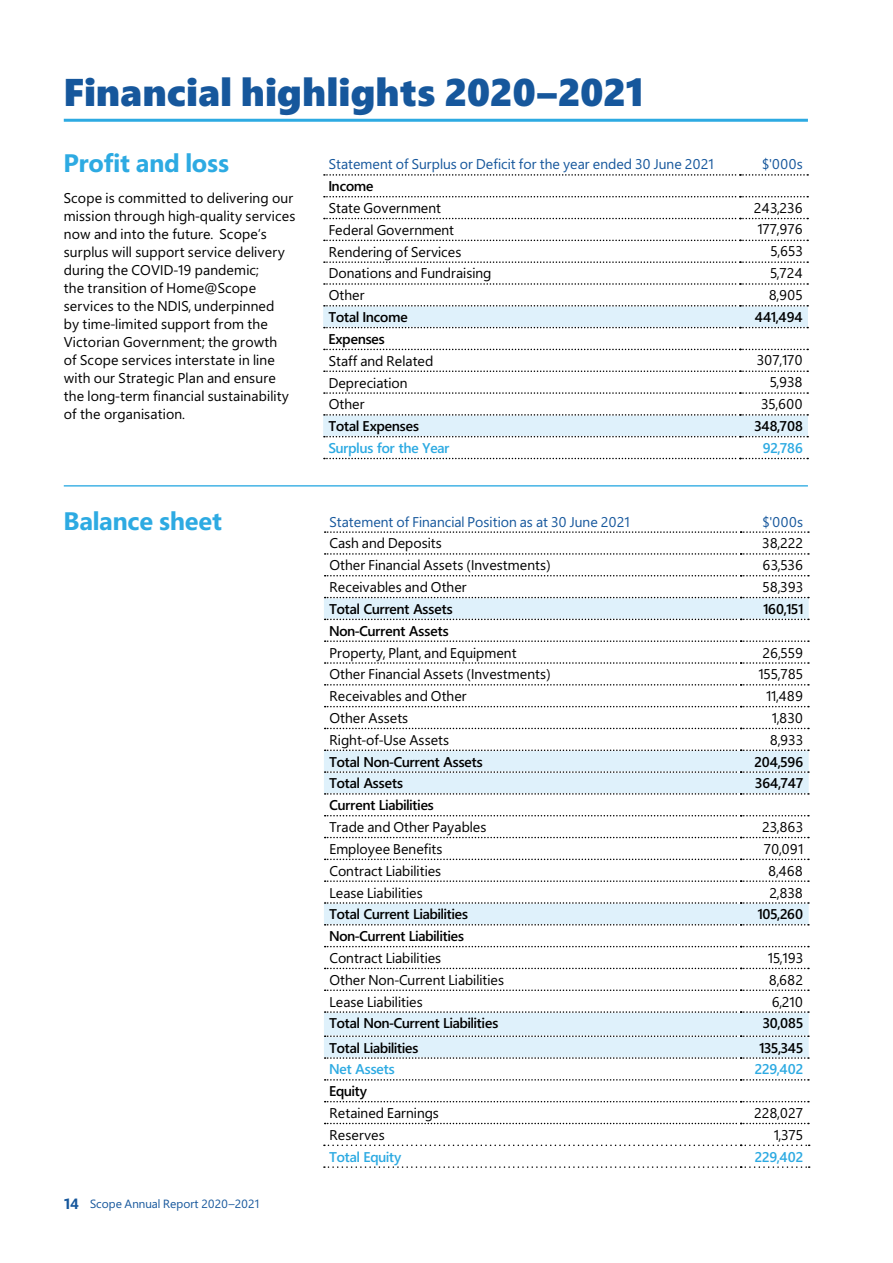
<style>
.page{position:relative;width:893px;height:1263px;background:#fff}
.page>*{position:absolute;margin:0;border:0;box-sizing:border-box;transform-origin:0 0}
.t1{font:39px "Segoe UI Black";color:#16579c}
.t2{font:25.5px "Segoe UI Bold";letter-spacing:-.01em;color:#2daae2}
.t3{font:14.25px/18px "Segoe UI Regular";color:#000}
.t4{font:14.25px "Segoe UI Semibold";color:#000}
.t5{font:14.25px "Segoe UI Regular";color:#16579c}
.t6{font:14.25px "Segoe UI Semibold";color:#2daae2}
.t7{font:12px "Segoe UI Regular";color:#16579c}
.s1{font-family:"Segoe UI Bold";font-size:15px}
</style>
<div class="page">
<hr style="left:64px;top:119px;width:744px;height:3px;background:#2daae2">
<svg style="left:323px;top:306px;width:485px;height:131px"></svg>
<svg style="left:324px;top:174px;width:484px;height:2px"></svg>
<svg style="left:324px;top:196px;width:484px;height:1px"></svg>
<svg style="left:324px;top:218px;width:484px;height:1px"></svg>
<svg style="left:324px;top:240px;width:484px;height:1px"></svg>
<svg style="left:324px;top:261px;width:484px;height:2px"></svg>
<svg style="left:324px;top:283px;width:484px;height:2px"></svg>
<svg style="left:324px;top:305px;width:484px;height:2px"></svg>
<svg style="left:324px;top:327px;width:484px;height:1px"></svg>
<svg style="left:324px;top:349px;width:484px;height:1px"></svg>
<svg style="left:324px;top:370px;width:484px;height:2px"></svg>
<svg style="left:324px;top:392px;width:484px;height:2px"></svg>
<svg style="left:324px;top:414px;width:484px;height:2px"></svg>
<svg style="left:324px;top:436px;width:484px;height:1px"></svg>
<svg style="left:324px;top:458px;width:484px;height:1px"></svg>
<svg style="left:324px;top:597px;width:485px;height:461px"></svg>
<svg style="left:325px;top:531px;width:484px;height:2px"></svg>
<svg style="left:325px;top:553px;width:484px;height:2px"></svg>
<svg style="left:325px;top:575px;width:484px;height:1px"></svg>
<svg style="left:325px;top:597px;width:484px;height:1px"></svg>
<svg style="left:325px;top:619px;width:484px;height:1px"></svg>
<svg style="left:325px;top:640px;width:484px;height:2px"></svg>
<svg style="left:325px;top:662px;width:484px;height:2px"></svg>
<svg style="left:325px;top:684px;width:484px;height:1px"></svg>
<svg style="left:325px;top:706px;width:484px;height:1px"></svg>
<svg style="left:325px;top:728px;width:484px;height:1px"></svg>
<svg style="left:325px;top:749px;width:484px;height:2px"></svg>
<svg style="left:325px;top:771px;width:484px;height:2px"></svg>
<svg style="left:325px;top:793px;width:484px;height:2px"></svg>
<svg style="left:325px;top:815px;width:484px;height:1px"></svg>
<svg style="left:325px;top:837px;width:484px;height:1px"></svg>
<svg style="left:325px;top:859px;width:484px;height:1px"></svg>
<svg style="left:325px;top:880px;width:484px;height:2px"></svg>
<svg style="left:325px;top:902px;width:484px;height:2px"></svg>
<svg style="left:325px;top:924px;width:484px;height:1px"></svg>
<svg style="left:325px;top:946px;width:484px;height:1px"></svg>
<svg style="left:325px;top:968px;width:484px;height:1px"></svg>
<svg style="left:325px;top:989px;width:484px;height:2px"></svg>
<svg style="left:325px;top:1011px;width:484px;height:2px"></svg>
<svg style="left:325px;top:1035px;width:484px;height:2px"></svg>
<svg style="left:325px;top:1057px;width:484px;height:2px"></svg>
<svg style="left:325px;top:1079px;width:484px;height:1px"></svg>
<svg style="left:325px;top:1101px;width:484px;height:1px"></svg>
<svg style="left:325px;top:1123px;width:484px;height:1px"></svg>
<svg style="left:324px;top:1144px;width:486px;height:24px"></svg>
<hr style="left:64px;top:485px;width:744px;height:2px;background:#2daae2">
<h1 class="t1" style="left:64px;top:70px;width:581px">Financial highlights 2020–2021</h1>
<h2 class="t2" style="left:64px;top:149px;width:167px">Profit and loss</h2>
<p class="t3" style="left:64px;top:189px;width:233px">Scope is committed to delivering our mission through high-quality services now and into the future. Scope’s surplus will support service delivery during the COVID-19 pandemic;<br>the transition of Home@Scope services to the NDIS, underpinned<br>by time-limited support from the Victorian Government; the growth<br>of Scope services interstate in line with our Strategic Plan and ensure the long-term financial sustainability of the organisation.</p>
<p class="t5" style="left:329px;top:156px;width:387px">Statement of Surplus or Deficit for the year ended 30 June 2021</p>
<p class="t5" style="left:762px;top:156px;width:42px">$'000s</p>
<p class="t4" style="left:329px;top:178px;width:46px">Income</p>
<p class="t3" style="left:329px;top:199px;width:114px">State Government</p>
<p class="t3" style="left:754px;top:199px;width:50px">243,236</p>
<p class="t3" style="left:329px;top:221px;width:127px">Federal Government</p>
<p class="t3" style="left:757px;top:220px;width:47px">177,976</p>
<p class="t3" style="left:329px;top:243px;width:134px">Rendering of Services</p>
<p class="t3" style="left:770px;top:242px;width:34px">5,653</p>
<p class="t3" style="left:329px;top:265px;width:164px">Donations and Fundraising</p>
<p class="t3" style="left:770px;top:264px;width:34px">5,724</p>
<p class="t3" style="left:329px;top:286px;width:38px">Other</p>
<p class="t3" style="left:769px;top:286px;width:36px">8,905</p>
<p class="t4" style="left:329px;top:309px;width:80px">Total Income</p>
<p class="t4" style="left:755px;top:308px;width:49px">441,494</p>
<p class="t4" style="left:329px;top:331px;width:58px">Expenses</p>
<p class="t3" style="left:329px;top:352px;width:106px">Staff and Related</p>
<p class="t3" style="left:757px;top:351px;width:48px">307,170</p>
<p class="t3" style="left:329px;top:374px;width:80px">Depreciation</p>
<p class="t3" style="left:770px;top:373px;width:35px">5,938</p>
<p class="t3" style="left:329px;top:395px;width:38px">Other</p>
<p class="t3" style="left:761px;top:395px;width:43px">35,600</p>
<p class="t4" style="left:329px;top:418px;width:92px">Total Expenses</p>
<p class="t4" style="left:754px;top:418px;width:50px">348,708</p>
<p class="t6" style="left:329px;top:440px;width:122px">Surplus for the Year</p>
<p class="t6" style="left:763px;top:439px;width:42px">92,786</p>
<h2 class="t2" style="left:64px;top:506px;width:160px">Balance sheet</h2>
<p class="t7" style="left:64px;top:1197px;width:196px"><span class="s1">14</span> Scope Annual Report 2020–2021</p>
<p class="t5" style="left:329px;top:513px;width:302px">Statement of Financial Position as at 30 June 2021</p>
<p class="t5" style="left:762px;top:513px;width:42px">$'000s</p>
<p class="t3" style="left:329px;top:534px;width:114px">Cash and Deposits</p>
<p class="t3" style="left:762px;top:534px;width:42px">38,222</p>
<p class="t3" style="left:329px;top:556px;width:223px">Other Financial Assets (Investments)</p>
<p class="t3" style="left:763px;top:556px;width:42px">63,536</p>
<p class="t3" style="left:329px;top:578px;width:139px">Receivables and Other</p>
<p class="t3" style="left:762px;top:578px;width:42px">58,393</p>
<p class="t4" style="left:329px;top:601px;width:125px">Total Current Assets</p>
<p class="t4" style="left:763px;top:601px;width:41px">160,151</p>
<p class="t4" style="left:329px;top:622px;width:121px">Non-Current Assets</p>
<p class="t3" style="left:329px;top:644px;width:189px">Property, Plant, and Equipment</p>
<p class="t3" style="left:762px;top:644px;width:42px">26,559</p>
<p class="t3" style="left:329px;top:665px;width:223px">Other Financial Assets (Investments)</p>
<p class="t3" style="left:758px;top:665px;width:46px">155,785</p>
<p class="t3" style="left:329px;top:687px;width:139px">Receivables and Other</p>
<p class="t3" style="left:766px;top:687px;width:39px">11,489</p>
<p class="t3" style="left:329px;top:709px;width:80px">Other Assets</p>
<p class="t3" style="left:772px;top:709px;width:33px">1,830</p>
<p class="t3" style="left:329px;top:731px;width:121px">Right-of-Use Assets</p>
<p class="t3" style="left:770px;top:731px;width:35px">8,933</p>
<p class="t4" style="left:329px;top:753px;width:155px">Total Non-Current Assets</p>
<p class="t4" style="left:754px;top:753px;width:50px">204,596</p>
<p class="t4" style="left:329px;top:775px;width:75px">Total Assets</p>
<p class="t4" style="left:755px;top:775px;width:49px">364,747</p>
<p class="t4" style="left:329px;top:797px;width:106px">Current Liabilities</p>
<p class="t3" style="left:329px;top:818px;width:159px">Trade and Other Payables</p>
<p class="t3" style="left:762px;top:818px;width:43px">23,863</p>
<p class="t3" style="left:329px;top:840px;width:115px">Employee Benefits</p>
<p class="t3" style="left:764px;top:840px;width:41px">70,091</p>
<p class="t3" style="left:329px;top:862px;width:113px">Contract Liabilities</p>
<p class="t3" style="left:768px;top:862px;width:37px">8,468</p>
<p class="t3" style="left:329px;top:884px;width:95px">Lease Liabilities</p>
<p class="t3" style="left:769px;top:884px;width:35px">2,838</p>
<p class="t4" style="left:329px;top:906px;width:140px">Total Current Liabilities</p>
<p class="t4" style="left:758px;top:906px;width:47px">105,260</p>
<p class="t4" style="left:329px;top:928px;width:136px">Non-Current Liabilities</p>
<p class="t3" style="left:329px;top:949px;width:113px">Contract Liabilities</p>
<p class="t3" style="left:768px;top:949px;width:37px">15,193</p>
<p class="t3" style="left:329px;top:971px;width:176px">Other Non-Current Liabilities</p>
<p class="t3" style="left:769px;top:971px;width:36px">8,682</p>
<p class="t3" style="left:329px;top:993px;width:95px">Lease Liabilities</p>
<p class="t3" style="left:772px;top:993px;width:33px">6,210</p>
<p class="t4" style="left:329px;top:1015px;width:170px">Total Non-Current Liabilities</p>
<p class="t4" style="left:763px;top:1015px;width:42px">30,085</p>
<p class="t4" style="left:329px;top:1039px;width:91px">Total Liabilities</p>
<p class="t4" style="left:759px;top:1039px;width:45px">135,345</p>
<p class="t6" style="left:329px;top:1061px;width:67px">Net Assets</p>
<p class="t6" style="left:755px;top:1061px;width:50px">229,402</p>
<p class="t4" style="left:329px;top:1083px;width:39px">Equity</p>
<p class="t3" style="left:329px;top:1104px;width:111px">Retained Earnings</p>
<p class="t3" style="left:754px;top:1104px;width:51px">228,027</p>
<p class="t3" style="left:329px;top:1126px;width:57px">Reserves</p>
<p class="t3" style="left:774px;top:1126px;width:31px">1,375</p>
<p class="t6" style="left:329px;top:1148px;width:74px">Total Equity</p>
<p class="t6" style="left:755px;top:1148px;width:50px">229,402</p>
</div>
